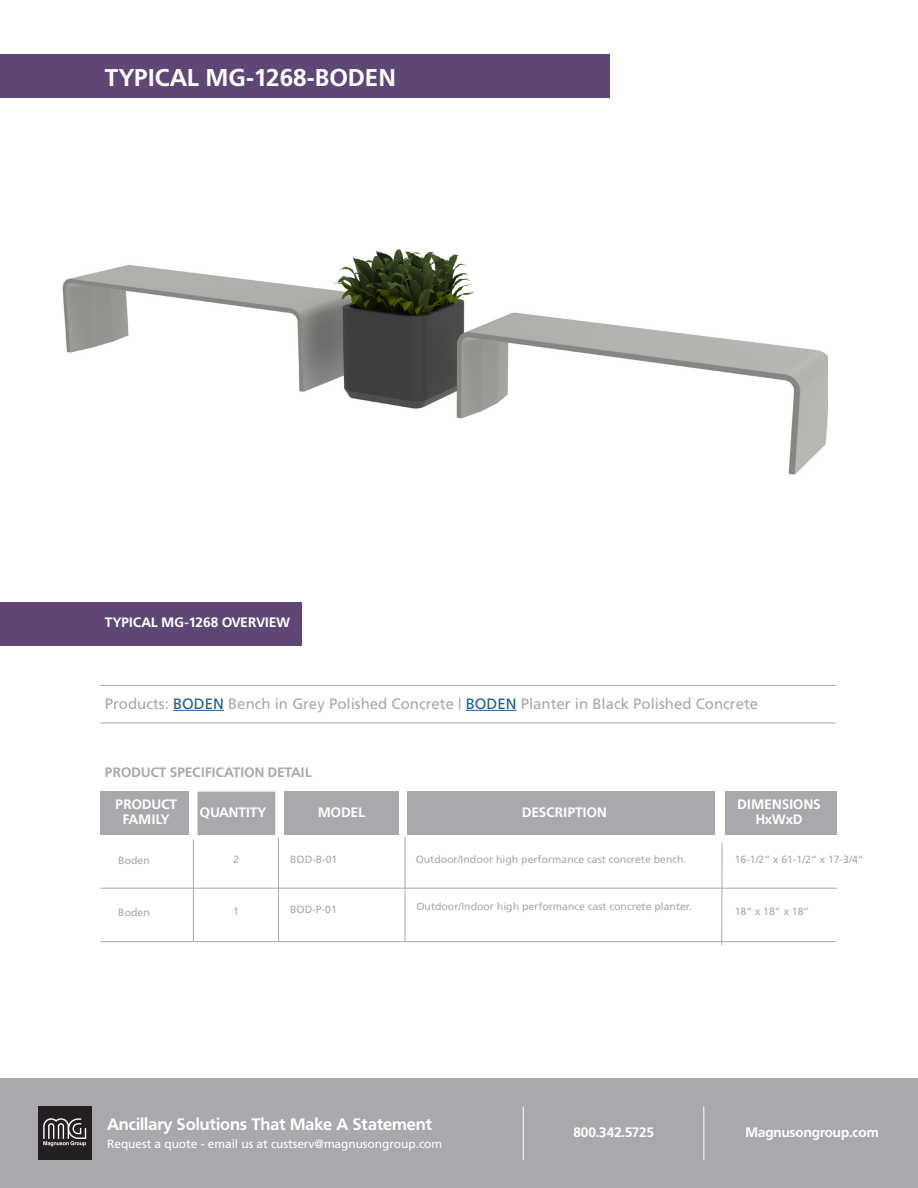
<style>
.page{position:relative;width:918px;height:1188px;background:#fff}
.page>*{position:absolute;margin:0;border:0;box-sizing:border-box;transform-origin:0 0}
.t1{font:700 24px "Frutiger BQ";letter-spacing:.02em;color:#fff}
.t2{font:700 16.5px "Frutiger BQ";color:#fff}
.t3{font:15px "Frutiger";color:#a8a9ad}
.t4{font:700 13.5px "Frutiger BQ";color:#fff}
.t5{font:700 13.5px/15px "Frutiger BQ";letter-spacing:.02em;color:#fff;text-align:center}
.t6{font:700 13.5px "Frutiger BQ";letter-spacing:.02em;color:#a8a9ad}
.t7{font:12px "Frutiger";letter-spacing:-.005em;color:#fff}
.t8{font:10.5px "Frutiger";color:#a8a9ad}
.s1{color:#175d9e}
</style>
<div class="page">
<div style="left:0;top:54px;width:609px;height:43px;background:#5e4775"></div>
<div style="left:0;top:1079px;width:918px;height:109px;background:#a8a9ad"></div>
<div style="left:38px;top:1106px;width:54px;height:54px;background:#231f20"></div>
<svg style="left:43px;top:1118px;width:43px;height:28px"></svg>
<hr style="left:523px;top:1106px;width:1px;height:54px;background:#fff">
<hr style="left:703px;top:1106px;width:1px;height:54px;background:#fff">
<div style="left:0;top:602px;width:301px;height:43px;background:#5e4775"></div>
<div style="left:100px;top:792px;width:89px;height:43px;background:#a8a9ad"></div>
<div style="left:285px;top:792px;width:114px;height:43px;background:#a8a9ad"></div>
<div style="left:407px;top:792px;width:308px;height:43px;background:#a8a9ad"></div>
<div style="left:725px;top:792px;width:112px;height:43px;background:#a8a9ad"></div>
<div style="left:198px;top:792px;width:77px;height:43px;background:#a8a9ad"></div>
<hr style="left:173px;top:710px;width:51px;height:1px;background:#175d9e">
<hr style="left:466px;top:710px;width:51px;height:1px;background:#175d9e">
<hr style="left:100px;top:723px;width:735px;height:1px;background:#a8a9ad">
<hr style="left:100px;top:685px;width:735px;height:1px;background:#a8a9ad">
<hr style="left:100px;top:888px;width:737px;height:1px;background:#a8a9ad">
<hr style="left:193px;top:840px;width:1px;height:101px;background:#a8a9ad">
<hr style="left:278px;top:838px;width:1px;height:103px;background:#a8a9ad">
<hr style="left:721px;top:843px;width:1px;height:102px;background:#a8a9ad">
<hr style="left:405px;top:837px;width:1px;height:104px;background:#a8a9ad">
<hr style="left:100px;top:941px;width:736px;height:1px;background:#a8a9ad">
<img style="left:62px;top:249px;width:766px;height:226px">
<p class="t1" style="left:105px;top:63px;width:292px">TYPICAL MG-1268-BODEN</p>
<p class="t4" style="left:105px;top:614px;width:187px">TYPICAL MG-1268 OVERVIEW</p>
<p class="t3" style="left:105px;top:695px;width:655px">Products: <span class="s1">BODEN</span> Bench in Grey Polished Concrete | <span class="s1">BODEN</span> Planter in Black Polished Concrete</p>
<p class="t6" style="left:105px;top:764px;width:209px">PRODUCT SPECIFICATION DETAIL</p>
<p class="t5" style="left:116px;top:797px;width:63px">PRODUCT<br>FAMILY</p>
<p class="t4" style="left:200px;top:804px;width:68px">QUANTITY</p>
<p class="t4" style="left:318px;top:804px;width:49px">MODEL</p>
<p class="t5" style="left:522px;top:805px;width:86px">DESCRIPTION</p>
<p class="t8" style="left:118px;top:854px;width:33px">Boden</p>
<p class="t8" style="left:233px;top:853px;width:7px">2</p>
<p class="t8" style="left:290px;top:853px;width:49px">BOD-B-01</p>
<p class="t8" style="left:416px;top:853px;width:272px">Outdoor/Indoor high performance cast concrete bench.</p>
<p class="t5" style="left:738px;top:797px;width:85px">DIMENSIONS</p>
<p class="t4" style="left:756px;top:811px;width:48px">HxWxD</p>
<p class="t8" style="left:735px;top:853px;width:130px">16-1/2” x 61-1/2” x 17-3/4”</p>
<p class="t8" style="left:233px;top:905px;width:7px">1</p>
<p class="t8" style="left:416px;top:901px;width:277px">Outdoor/Indoor high performance cast concrete planter.</p>
<p class="t8" style="left:118px;top:907px;width:33px">Boden</p>
<p class="t8" style="left:290px;top:904px;width:48px">BOD-P-01</p>
<p class="t8" style="left:735px;top:905px;width:76px">18” x 18” x 18”</p>
<p class="t2" style="left:107px;top:1114px;width:326px">Ancillary Solutions That Make A Statement</p>
<p class="t4" style="left:573px;top:1125px;width:82px">800.342.5725</p>
<p class="t4" style="left:745px;top:1125px;width:135px">Magnusongroup.com</p>
<p class="t7" style="left:107px;top:1137px;width:337px">Request a quote - email us at custserv@magnusongroup.com</p>
</div>
